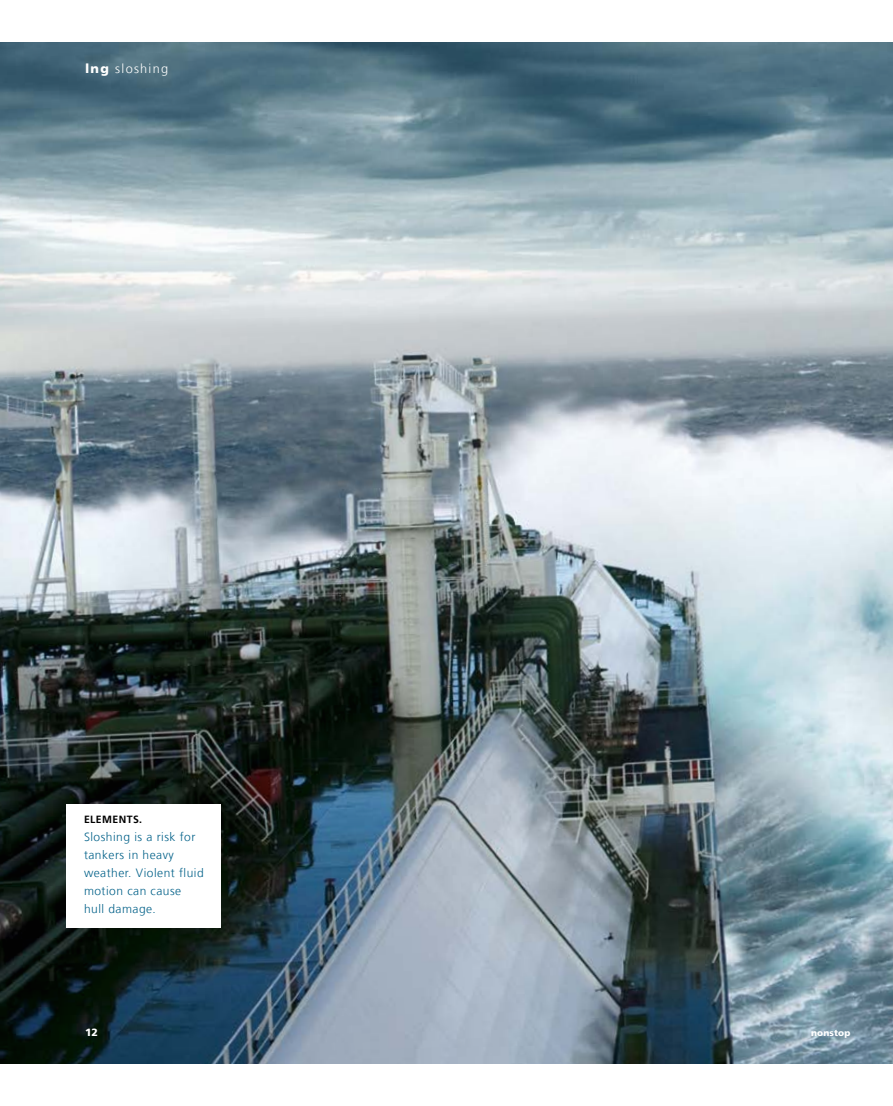
<style>
.page{position:relative;width:893px;height:1106px;background:#fff}
.page>*{position:absolute;margin:0;border:0;box-sizing:border-box;transform-origin:0 0}
.t1{font:300 12.75px "Frutiger LT Com";color:#fff}
.t2{font:300 12px/18px "Frutiger LT Com";letter-spacing:.04em;color:#006088}
.t3{font:700 10.5px "Frutiger LT Com";letter-spacing:.04em;color:#000}
.t4{font:900 10.5px "Frutiger LT Com";color:#fff}
.t5{font:900 9px "Frutiger LT Com";letter-spacing:.015em;color:#fff}
.s1{font-weight:900}
</style>
<div class="page">
<img style="left:0;top:43px;width:893px;height:1020px">
<div style="left:67px;top:804px;width:154px;height:124px;background:#fff"></div>
<p class="t1" style="left:85px;top:62px;width:85px"><span class="s1">lng</span> sloshing</p>
<p class="t3" style="left:84px;top:813px;width:20px">ELEME</p>
<p class="t3" style="left:119px;top:813px;width:25px">NTS.</p>
<p class="t2" style="left:84px;top:828px;width:121px">Sloshing is a risk for tankers in heavy weather. Violent fluid motion can cause hull damage.</p>
<p class="t4" style="left:85px;top:1025px;width:15px">12</p>
<p class="t5" style="left:811px;top:1027px;width:41px">nonstop</p>
</div>
